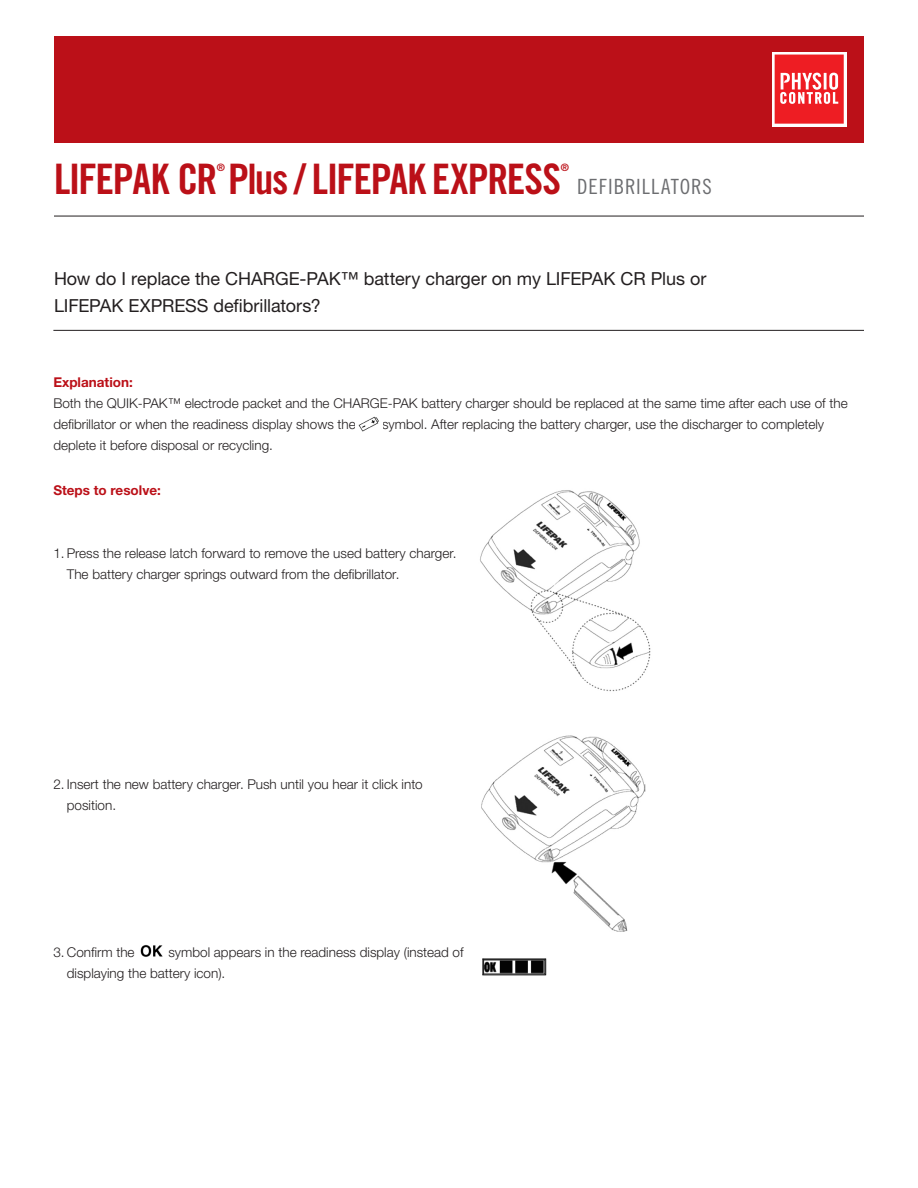
<style>
.page{position:relative;width:918px;height:1188px;background:#fff}
.page>*{position:absolute;margin:0;border:0;box-sizing:border-box;transform-origin:0 0}
.t1{font:42px "Trade Gothic LT Std Bd Cn 20";letter-spacing:-.035em;color:#bb1018}
.t2{font:21px "Trade Gothic LT Std Cn 18";letter-spacing:.045em;color:#6c6d70}
.t3{font:18px "Helvetica Neue LT Std";letter-spacing:-.005em;color:#231f20}
.t4{font:300 13.5px/21px "Helvetica Neue LTW1 G";color:#231f20}
.t5{font:700 13.5px "Helvetica Neue LTW1 G";color:#bb1018}
.t6{font:10.2px "Trade Gothic LT Std Bd Cn 20";color:#bb1018}
</style>
<div class="page">
<div style="left:54px;top:36px;width:810px;height:107px;background:#bb1018"></div>
<svg style="left:772px;top:52px;width:75px;height:75px"></svg>
<svg style="left:775px;top:55px;width:69px;height:69px;background:#f1464b"></svg>
<hr style="left:54px;top:216px;width:810px;height:1px;background:#231f20">
<hr style="left:53px;top:330px;width:811px;height:1px;background:#231f20">
<img style="left:480px;top:490px;width:171px;height:202px">
<img style="left:481px;top:735px;width:164px;height:197px">
<img style="left:140px;top:945px;width:23px;height:12px">
<img style="left:482px;top:958px;width:65px;height:18px">
<img style="left:358px;top:416px;width:21px;height:16px">
<p class="t1" style="left:54px;top:153px;width:509px">LIFEPAK CR Plus / LIFEPAK EXPRESS</p>
<p class="t6" style="left:217px;top:161px;width:10px">®</p>
<p class="t6" style="left:561px;top:161px;width:10px">®</p>
<p class="t2" style="left:577px;top:174px;width:136px">DEFIBRILLATORS</p>
<p class="t3" style="left:54px;top:268px;width:654px">How do I replace the CHARGE-PAK™ battery charger on my LIFEPAK CR Plus or</p>
<p class="t3" style="left:54px;top:295px;width:268px">LIFEPAK EXPRESS defibrillators?</p>
<p class="t5" style="left:53px;top:374px;width:81px">Explanation:</p>
<p class="t4" style="left:53px;top:392px;width:796px">Both the QUIK-PAK™ electrode packet and the CHARGE-PAK battery charger should be replaced at the same time after each use of the defibrillator or when the readiness display shows the</p>
<p class="t4" style="left:382px;top:413px;width:444px">symbol. After replacing the battery charger, use the discharger to completely</p>
<p class="t4" style="left:53px;top:434px;width:221px">deplete it before disposal or recycling.</p>
<p class="t5" style="left:53px;top:482px;width:109px">Steps to resolve:</p>
<p class="t4" style="left:67px;top:542px;width:391px;text-indent:-14px">1. Press the release latch forward to remove the used battery charger.<br>The battery charger springs outward from the defibrillator.</p>
<p class="t4" style="left:67px;top:773px;width:357px;text-indent:-14px">2. Insert the new battery charger. Push until you hear it click into position.</p>
<p class="t4" style="left:53px;top:941px;width:83px">3. Confirm the</p>
<p class="t4" style="left:67px;top:941px;width:398px;text-indent:102px">symbol appears in the readiness display (instead of displaying the battery icon).</p>
</div>
